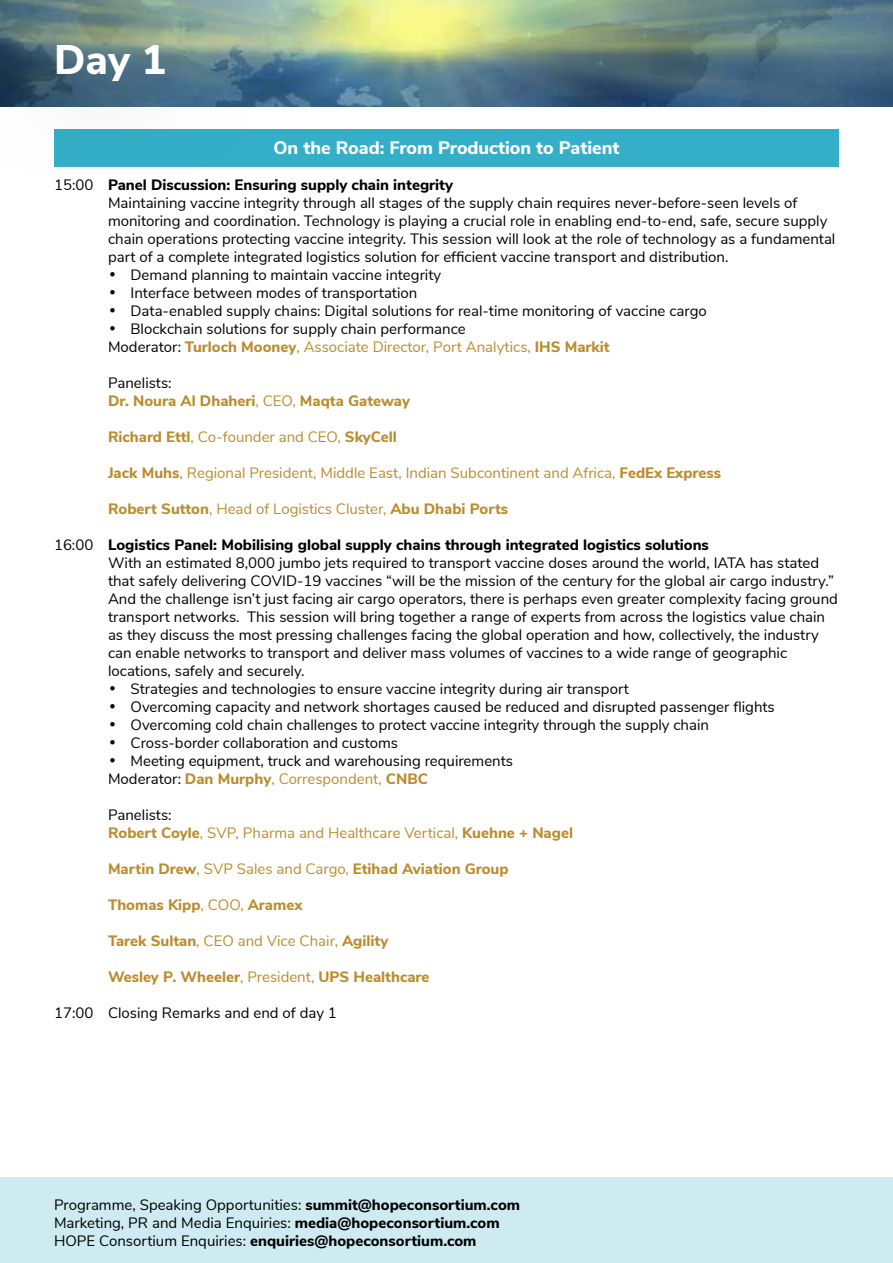
<style>
.page{position:relative;width:893px;height:1263px;background:#fff}
.page>*{position:absolute;margin:0;border:0;box-sizing:border-box;transform-origin:0 0}
.t1{font:800 41.25px "Nunito Sans";color:#fff}
.t2{font:800 18px "Nunito Sans";color:#fff}
.t3{font:15px/18px "Nunito Sans";color:#000}
.t4{font:800 15px/18px "Nunito Sans";color:#bb8c2d}
.t5{font:15px/18px "Nunito Sans";color:#bb8c2d}
.s1{font-weight:800}
.s2{font-weight:800;color:#bb8c2d}
.s3{color:#bb8c2d}
.s4{font-weight:400;color:#000}
.s5{font-weight:400}
.s6{color:#000}
</style>
<div class="page">
<div style="left:54px;top:130px;width:785px;height:37px;background:#35afc8"></div>
<div style="left:0;top:1178px;width:893px;height:85px;background:#cdebf1"></div>
<img style="left:262px;top:0;width:631px;height:106px">
<div style="left:0;top:0;width:262px;height:182px;background:#000;opacity:.64"></div>
<h1 class="t1" style="left:54px;top:29px;width:114px">Day 1</h1>
<p class="t2" style="left:273px;top:135px;width:348px">On the Road: From Production to Patient</p>
<p class="t3" style="left:108px;top:175px;width:729px;text-indent:-54px">15:00 <span class="s1">Panel Discussion: Ensuring supply chain integrity<br></span>Maintaining vaccine integrity through all stages of the supply chain requires never-before-seen levels of monitoring and coordination. Technology is playing a crucial role in enabling end-to-end, safe, secure supply chain operations protecting vaccine integrity. This session will look at the role of technology as a fundamental part of a complete integrated logistics solution for efficient vaccine transport and distribution.</p>
<p class="t3" style="left:109px;top:265px;width:334px">• Demand planning to maintain vaccine integrity</p>
<p class="t3" style="left:109px;top:283px;width:310px">• Interface between modes of transportation</p>
<p class="t3" style="left:109px;top:301px;width:599px">• Data-enabled supply chains: Digital solutions for real-time monitoring of vaccine cargo</p>
<p class="t3" style="left:108px;top:319px;width:503px">• Blockchain solutions for supply chain performance<br>Moderator: <span class="s2">Turloch Mooney</span><span class="s3">, Associate Director, Port Analytics,</span> <span class="s2">IHS Markit</span></p>
<p class="t4" style="left:108px;top:373px;width:304px"><span class="s4">Panelists:<br></span>Dr. Noura Al Dhaheri<span class="s5">, CEO,</span> Maqta Gateway</p>
<p class="t4" style="left:108px;top:427px;width:290px">Richard Ettl<span class="s5">, Co-founder and CEO,</span> SkyCell</p>
<p class="t5" style="left:108px;top:463px;width:614px"><span class="s1">Jack Muhs</span>, Regional President, Middle East, Indian Subcontinent and Africa, <span class="s1">FedEx Express</span></p>
<p class="t4" style="left:108px;top:499px;width:402px">Robert Sutton<span class="s5">, Head of Logistics Cluster,</span> Abu Dhabi Ports</p>
<p class="t3" style="left:108px;top:535px;width:731px;text-indent:-54px">16:00 <span class="s1">Logistics Panel: Mobilising global supply chains through integrated logistics solutions<br></span>With an estimated 8,000 jumbo jets required to transport vaccine doses around the world, IATA has stated that safely delivering COVID-19 vaccines “will be the mission of the century for the global air cargo industry.” And the challenge isn’t just facing air cargo operators, there is perhaps even greater complexity facing ground transport networks. This session will bring together a range of experts from across the logistics value chain as they discuss the most pressing challenges facing the global operation and how, collectively, the industry can enable networks to transport and deliver mass volumes of vaccines to a wide range of geographic locations, safely and securely.</p>
<p class="t3" style="left:109px;top:679px;width:521px">• Strategies and technologies to ensure vaccine integrity during air transport</p>
<p class="t3" style="left:109px;top:697px;width:667px">• Overcoming capacity and network shortages caused be reduced and disrupted passenger flights</p>
<p class="t3" style="left:109px;top:715px;width:601px">• Overcoming cold chain challenges to protect vaccine integrity through the supply chain</p>
<p class="t3" style="left:109px;top:733px;width:290px">• Cross-border collaboration and customs</p>
<p class="t3" style="left:108px;top:751px;width:407px">• Meeting equipment, truck and warehousing requirements<br>Moderator: <span class="s2">Dan Murphy</span><span class="s3">, Correspondent,</span> <span class="s2">CNBC</span></p>
<p class="t5" style="left:108px;top:805px;width:467px"><span class="s6">Panelists:<br></span><span class="s1">Robert Coyle</span>, SVP, Pharma and Healthcare Vertical, <span class="s1">Kuehne + Nagel</span></p>
<p class="t4" style="left:108px;top:859px;width:402px">Martin Drew<span class="s5">, SVP Sales and Cargo,</span> Etihad Aviation Group</p>
<p class="t4" style="left:108px;top:895px;width:196px">Thomas Kipp<span class="s5">, COO,</span> Aramex</p>
<p class="t4" style="left:108px;top:931px;width:282px">Tarek Sultan<span class="s5">, CEO and Vice Chair,</span> Agility</p>
<p class="t4" style="left:108px;top:967px;width:323px">Wesley P. Wheeler<span class="s5">, President,</span> UPS Healthcare</p>
<p class="t3" style="left:54px;top:1003px;width:284px">17:00 Closing Remarks and end of day 1</p>
<p class="t3" style="left:54px;top:1195px;width:468px">Programme, Speaking Opportunities: <span class="s1">summit@hopeconsortium.com<br></span>Marketing, PR and Media Enquiries: <span class="s1">media@hopeconsortium.com<br></span>HOPE Consortium Enquiries: <span class="s1">enquiries@hopeconsortium.com</span></p>
</div>
